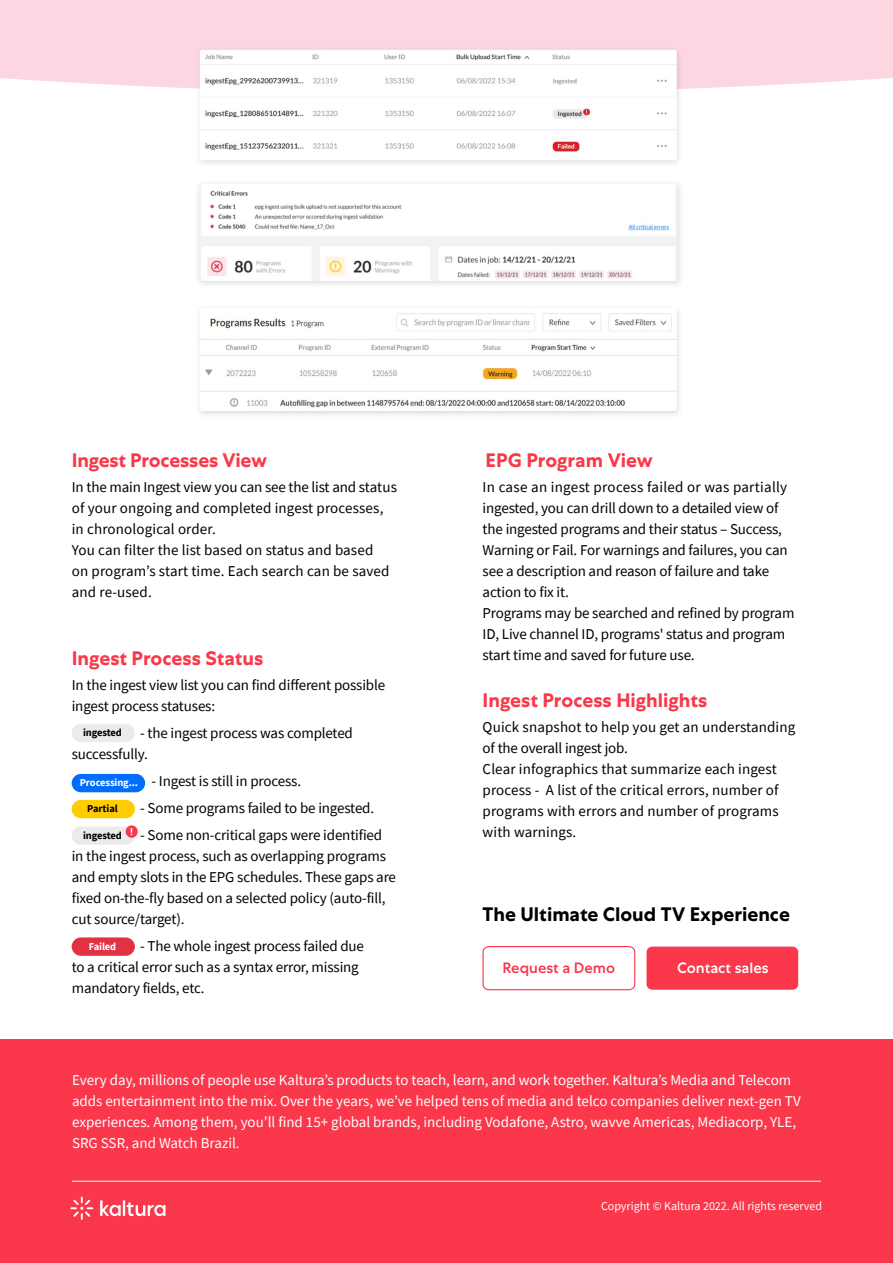
<style>
.page{position:relative;width:893px;height:1263px;background:#fff}
.page>*{position:absolute;margin:0;border:0;box-sizing:border-box;transform-origin:0 0}
.t1{font:700 19.5px "Centra No 1";color:#fa384a}
.t2{font:700 19.5px "Centra No 1";color:#000}
.t3{font:15px/21px "Source Sans Pro";letter-spacing:-.01em;color:#000}
.t4{font:15px/21px "Source Sans Pro";letter-spacing:.01em;color:#000}
.t5{font:15px/21px "Source Sans Pro";color:#fff}
.t6{font:500 15px "Centra No 1";color:#fff}
.t7{font:500 15px "Centra No 1";color:#fa374b}
.t8{font:12px "Source Sans Pro";color:#fff}
.t9{font:700 10.5px "Source Sans Pro";letter-spacing:-.01em;color:#000}
.t10{font:700 10.5px "Source Sans Pro";letter-spacing:-.01em;color:#fff}
.t11{font:700 9.75px "Centra No 1";color:#fff}
</style>
<div class="page">
<div style="left:0;top:0;width:893px;height:89px;background:#fcd6e1"></div>
<div style="left:0;top:1040px;width:893px;height:223px;background:#fa374b"></div>
<hr style="left:72px;top:1181px;width:749px;height:1px;background:#fff">
<svg style="left:70px;top:1196px;width:95px;height:24px"></svg>
<div style="left:482px;top:946px;width:153px;height:44px;border:1px solid #fa384a;border-radius:6px"></div>
<div style="left:647px;top:946px;width:151px;height:44px;background:#fa374b;border-radius:6px"></div>
<div style="left:195px;top:45px;width:489px;height:124px;background:#000;opacity:.13"></div>
<img style="left:200px;top:50px;width:477px;height:110px">
<div style="left:194px;top:179px;width:490px;height:110px;background:#000;opacity:.13"></div>
<img style="left:199px;top:183px;width:478px;height:98px">
<div style="left:195px;top:303px;width:489px;height:116px;background:#000;opacity:.13"></div>
<img style="left:200px;top:308px;width:477px;height:103px">
<div style="left:72px;top:937px;width:63px;height:19px;background:#e13243;border-radius:9px"></div>
<div style="left:72px;top:800px;width:63px;height:18px;background:#fc0;border-radius:9px"></div>
<div style="left:72px;top:724px;width:63px;height:18px;background:#ebebeb;border-radius:9px"></div>
<div style="left:72px;top:774px;width:73px;height:18px;background:#006efa;border-radius:9px"></div>
<div style="left:72px;top:826px;width:63px;height:19px;background:#ebebeb;border-radius:9px"></div>
<div style="left:126px;top:825px;width:12px;height:13px;background:#fa3847;border-radius:50%"></div>
<h1 class="t1" style="left:72px;top:448px;width:197px">Ingest Processes View</h1>
<p class="t4" style="left:72px;top:477px;width:327px">In the main Ingest view you can see the list and status of your ongoing and completed ingest processes, in chronological order.<br>You can filter the list based on status and based<br>on program s’ start time. Each search can be saved and re-used.</p>
<h1 class="t1" style="left:72px;top:646px;width:193px">Ingest Process Status</h1>
<p class="t3" style="left:72px;top:675px;width:315px">In the ingest view list you can find different possible ingest process statuses:</p>
<p class="t3" style="left:72px;top:723px;width:283px;text-indent:68px">- the ingest process was completed successfully.</p>
<p class="t3" style="left:152px;top:771px;width:151px">- Ingest is still in process.</p>
<p class="t3" style="left:140px;top:798px;width:235px">- Some programs failed to be ingested.</p>
<p class="t3" style="left:72px;top:825px;width:326px;text-indent:68px">- Some non-critical gaps were identified in the ingest process, such as overlapping programs and empty slots in the EPG schedules. These gaps are fixed on-the-fly based on a selected policy (auto-fill, cut source/target .(</p>
<p class="t3" style="left:72px;top:936px;width:294px;text-indent:68px">- The whole ingest process failed due to a critical error such as a syntax error, missing mandatory fields, etc.</p>
<p class="t9" style="left:83px;top:725px;width:40px">ingested</p>
<p class="t10" style="left:80px;top:776px;width:60px">Processing...</p>
<p class="t11" style="left:130px;top:826px;width:4px">!</p>
<p class="t9" style="left:87px;top:801px;width:32px">Partial</p>
<p class="t9" style="left:83px;top:828px;width:40px">ingested</p>
<p class="t10" style="left:89px;top:939px;width:29px">Failed</p>
<h1 class="t1" style="left:486px;top:448px;width:169px">EPG Program View</h1>
<p class="t3" style="left:483px;top:477px;width:313px">In case an ingest process failed or was partially ingested, you can drill down to a detailed view of the ingested programs and their status – Success, Warning or Fail. For warnings and failures, you can see a description and reason of failure and take action to fix .i t<br>Programs may be searched and refined by program ID, Live channel ID, programs' status and program start time and saved for future use.</p>
<h1 class="t1" style="left:483px;top:688px;width:226px">Ingest Process Highlights</h1>
<p class="t4" style="left:483px;top:717px;width:314px">Quick snapshot to help you get an understanding of the overall ingest job.<br>Clear infographics that summarize each ingest process A- list of the critical errors, number of programs with errors and number of programs with warnings.</p>
<h1 class="t2" style="left:483px;top:903px;width:309px">The Ultimate Cloud TV Experience</h1>
<p class="t7" style="left:503px;top:959px;width:114px">Request a Demo</p>
<p class="t6" style="left:677px;top:959px;width:93px">Contact sales</p>
<p class="t5" style="left:72px;top:1069px;width:730px">Every day, millions of people use Kaltura s’ products to teach, learn, and work together. Kaltura s’ Media and Telecom adds entertainment into the mix. Over the years, we’ve helped tens of media and telco companies deliver next-gen TV experiences. Among them, you l l’ find 15+ global brands, including Vodafone, Astro, wavve Americas, Mediacorp, YLE, SRG SSR, and Watch Brazil.</p>
<p class="t8" style="left:601px;top:1198px;width:222px">Copyright © Kaltura 2022. All rights reserved</p>
</div>
